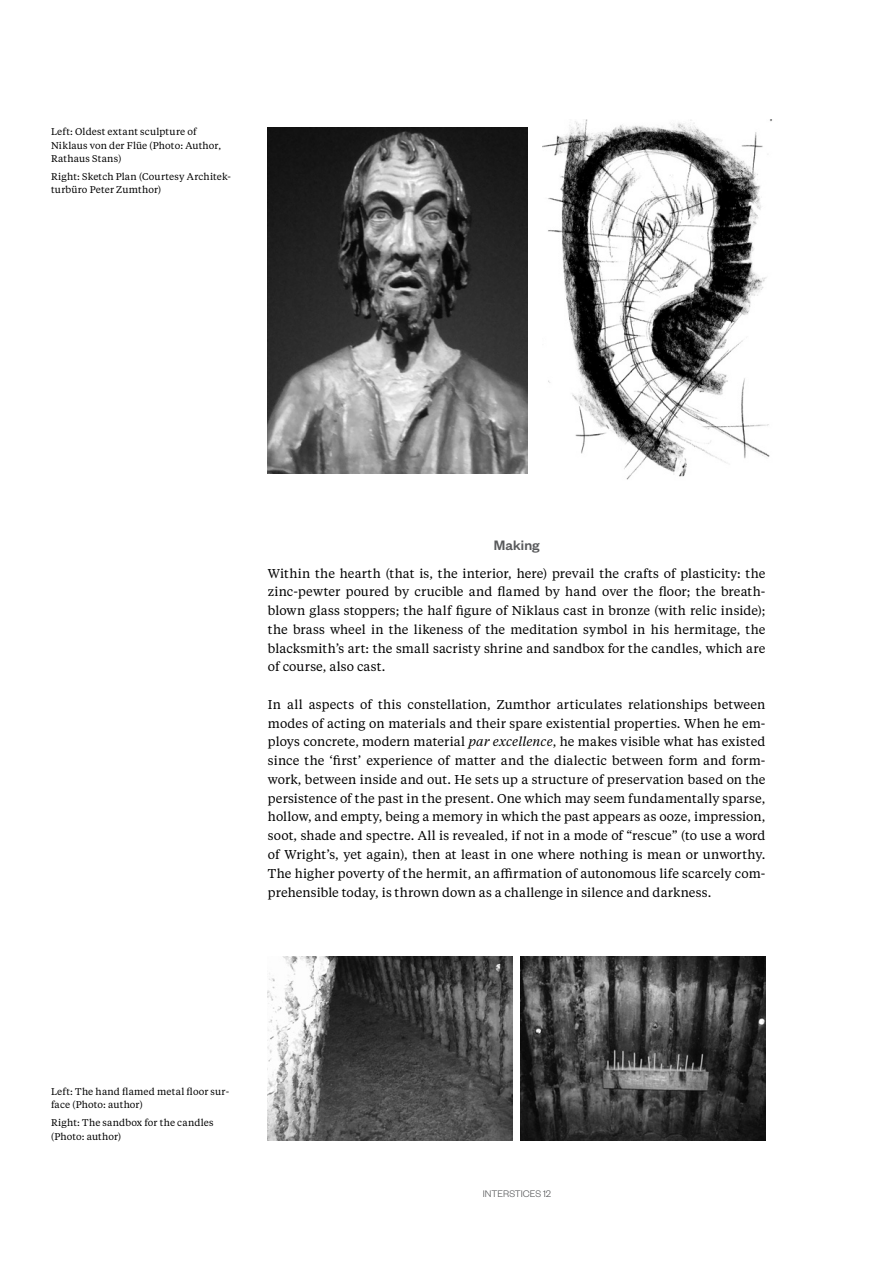
<style>
.page{position:relative;width:893px;height:1263px;background:#fff}
.page>*{position:absolute;margin:0;border:0;box-sizing:border-box;transform-origin:0 0}
.t1{font:500 15px "Founders Grotesk";letter-spacing:.005em;color:#58595b}
.t2{font:12.75px/18.8px "Tiempos Text";letter-spacing:.015em;color:#000;text-align:justify}
.t3{font:300 10.5px "Founders Grotesk";color:#58595b}
.t4{font:9.75px/13.5px "Tiempos Text";letter-spacing:.015em;color:#000}
.s1{font-style:italic}
</style>
<div class="page">
<img style="left:268px;top:957px;width:245px;height:183px">
<img style="left:521px;top:957px;width:244px;height:183px">
<img style="left:543px;top:119px;width:229px;height:361px">
<img style="left:268px;top:128px;width:259px;height:345px">
<p class="t4" style="left:51px;top:124px;width:172px">Left: Oldest extant sculpture of<br>Niklaus von der Flüe (Photo: Author,<br>Rathaus Stans)</p>
<p class="t4" style="left:51px;top:169px;width:181px">Right: Sketch Plan (Courtesy Architek&shy;turbüro Peter Zumthor)</p>
<p class="t1" style="left:494px;top:535px;width:47px">Making</p>
<p class="t2" style="left:268px;top:563px;width:499px">Within the hearth (that is, the interior, here) prevail the crafts of plasticity: the zinc-pewter poured by crucible and flamed by hand over the floor; the breath&shy;blown glass stoppers; the half figure of Niklaus cast in bronze (with relic inside); the brass wheel in the likeness of the meditation symbol in his hermitage, the blacksmith’s art: the small sacristy shrine and sandbox for the candles, which are of course, also cast.</p>
<p class="t2" style="left:268px;top:694px;width:499px">In all aspects of this constellation, Zumthor articulates relationships between modes of acting on materials and their spare existential properties. When he em&shy;ploys concrete, modern material <span class="s1">par excellence</span>, he makes visible what has existed since the ‘first’ experience of matter and the dialectic between form and form&shy;work, between inside and out. He sets up a structure of preservation based on the persistence of the past in the present. One which may seem fundamentally sparse, hollow, and empty, being a memory in which the past appears as ooze, impression, soot, shade and spectre. All is revealed, if not in a mode of “rescue” (to use a word of Wright’s, yet again), then at least in one where nothing is mean or unworthy.<br>The higher poverty of the hermit, an affirmation of autonomous life scarcely com&shy;prehensible today, is thrown down as a challenge in silence and darkness.</p>
<p class="t4" style="left:51px;top:1084px;width:180px">Left: The hand flamed metal floor sur&shy;face (Photo: author)</p>
<p class="t4" style="left:51px;top:1115px;width:164px">Right: The sandbox for the candles (Photo: author)</p>
<p class="t3" style="left:483px;top:1187px;width:70px">INTERSTICES 12</p>
</div>
